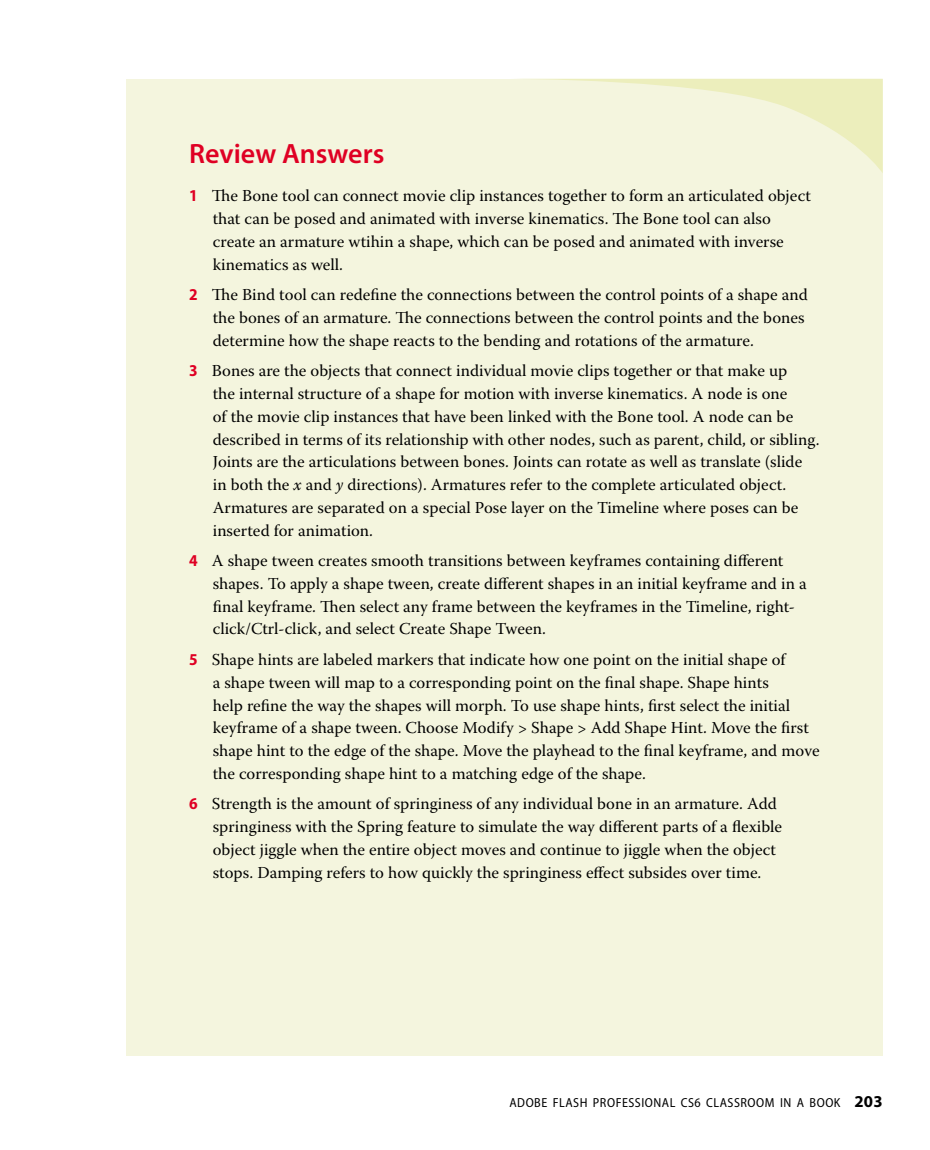
<style>
.page{position:relative;width:930px;height:1150px;background:#fff}
.page>*{position:absolute;margin:0;border:0;box-sizing:border-box;transform-origin:0 0}
.t1{font:600 28px "Myriad Pro";color:#df0023}
.t2{font:16.62px/22.8px "Warnock Pro";color:#000}
.t3{font:semi-condensed 13.12px "Myriad Pro";letter-spacing:.04em;color:#000}
.s1{font-family:"Myriad Pro";font-weight:700;font-stretch:semi-condensed;color:#df0023}
.s2{font-style:italic}
.s3{font-weight:700;font-stretch:normal;font-size:16.62px}
</style>
<div class="page">
<div style="left:126px;top:79px;width:756px;height:976px;background:#f4f5de"></div>
<svg style="left:539px;top:79px;width:343px;height:93px"></svg>
<h1 class="t1" style="left:189px;top:138px;width:197px">review Answers</h1>
<p class="t2" style="left:213px;top:184px;width:599px;text-indent:-24px"><span class="s1">1</span> The Bone tool can connect movie clip instances together to form an articulated object that can be posed and animated with inverse kinematics. The Bone tool can also create an armature wtihin a shape, which can be posed and animated with inverse kinematics as well.</p>
<p class="t2" style="left:213px;top:283px;width:596px;text-indent:-24px"><span class="s1">2</span> The Bind tool can redefine the connections between the control points of a shape and the bones of an armature. The connections between the control points and the bones determine how the shape reacts to the bending and rotations of the armature.</p>
<p class="t2" style="left:213px;top:359px;width:608px;text-indent:-24px"><span class="s1">3</span> Bones are the objects that connect individual movie clips together or that make up<br>the internal structure of a shape for motion with inverse kinematics. A node is one<br>of the movie clip instances that have been linked with the Bone tool. A node can be described in terms of its relationship with other nodes, such as parent, child, or sibling.<br>Joints are the articulations between bones. Joints can rotate as well as translate (slide in both the <span class="s2">x</span> and <span class="s2">y</span> directions). Armatures refer to the complete articulated object.<br>Armatures are separated on a special Pose layer on the Timeline where poses can be inserted for animation.</p>
<p class="t2" style="left:213px;top:549px;width:595px;text-indent:-24px"><span class="s1">4</span> A shape tween creates smooth transitions between keyframes containing different shapes. To apply a shape tween, create different shapes in an initial keyframe and in a final keyframe. Then select any frame between the keyframes in the Timeline, right&shy;click/Ctrl-click, and select Create Shape Tween.</p>
<p class="t2" style="left:213px;top:648px;width:608px;text-indent:-24px"><span class="s1">5</span> Shape hints are labeled markers that indicate how one point on the initial shape of<br>a shape tween will map to a corresponding point on the final shape. Shape hints<br>help refine the way the shapes will morph. To use shape hints, first select the initial keyframe of a shape tween. Choose Modify &gt; Shape &gt; Add Shape Hint. Move the first shape hint to the edge of the shape. Move the playhead to the final keyframe, and move the corresponding shape hint to a matching edge of the shape.</p>
<p class="t2" style="left:213px;top:792px;width:570px;text-indent:-24px"><span class="s1">6</span> Strength is the amount of springiness of any individual bone in an armature. Add springiness with the Spring feature to simulate the way different parts of a flexible object jiggle when the entire object moves and continue to jiggle when the object stops. Damping refers to how quickly the springiness effect subsides over time.</p>
<p class="t3" style="left:509px;top:1096px;width:374px">ADOBE FLASH PROFESSIONAL CS6 CLASSROOM IN A BOOK <span class="s3">203</span></p>
</div>
